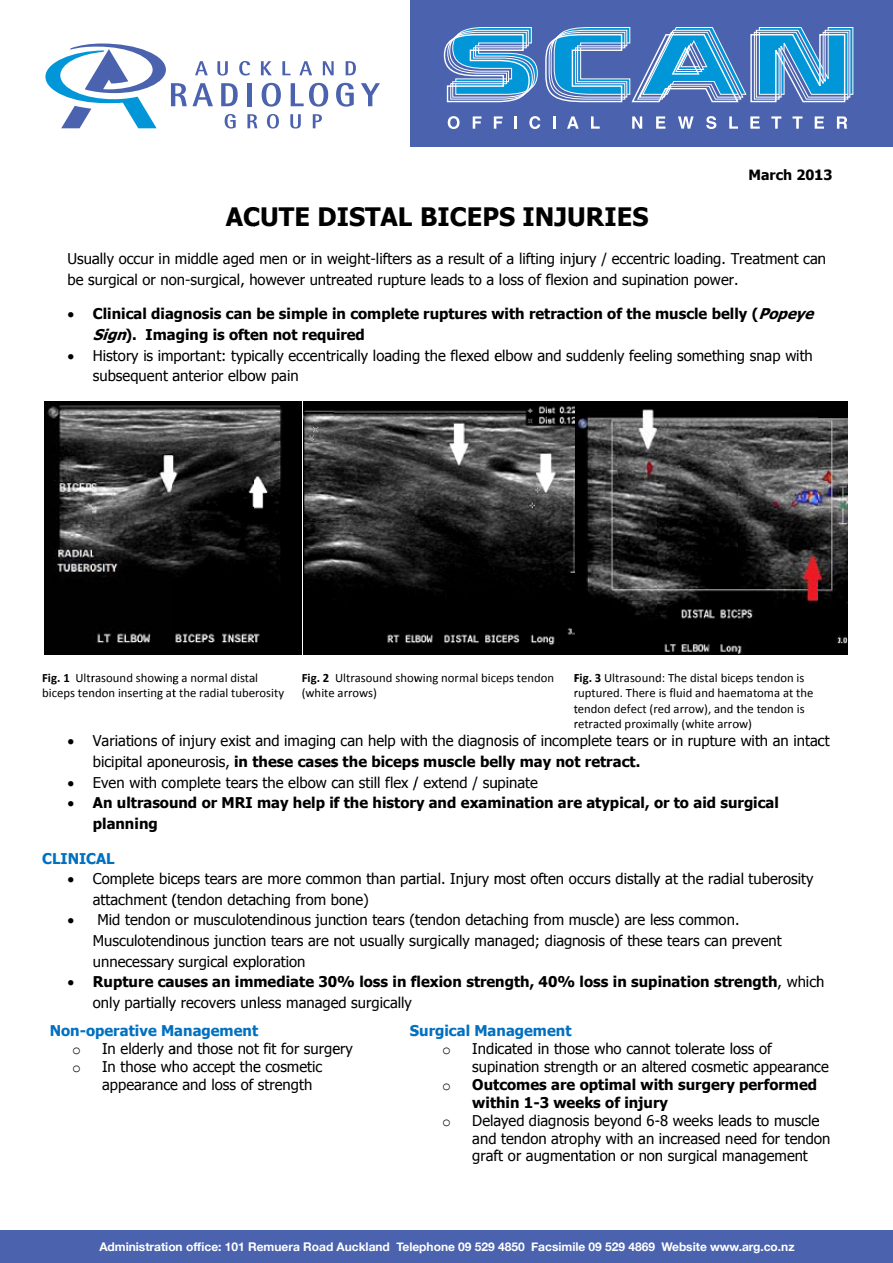
<style>
.page{position:relative;width:893px;height:1263px;background:#fff}
.page>*{position:absolute;margin:0;border:0;box-sizing:border-box;transform-origin:0 0}
.t1{font:700 25.35px "Tahoma";color:#000}
.t2{font:14.85px/20.5px "Tahoma";color:#000}
.t3{font:700 14.85px/20.5px "Tahoma";color:#000}
.t4{font:700 14.85px "Tahoma";color:#0070c0}
.t5{font:14.85px "Symbol";color:#000}
.t6{font:14.85px/17.9px "Courier New";color:#000}
.t7{font:700 14.1px "Tahoma";color:#000}
.t8{font:12.75px/15.5px "Calibri";color:#000}
.t9{font:700 12px "Helvetica Neue";color:#fff}
.s1{font-weight:700}
.s2{font-weight:700;font-style:italic}
.s3{font-weight:400}
</style>
<div class="page">
<div style="left:411px;top:0;width:482px;height:147px;background:#4b63ae"></div>
<svg style="left:448px;top:116px;width:12px;height:13px"></svg>
<svg style="left:473px;top:116px;width:8px;height:13px"></svg>
<svg style="left:494px;top:116px;width:9px;height:13px"></svg>
<svg style="left:514px;top:116px;width:3px;height:13px"></svg>
<svg style="left:529px;top:116px;width:11px;height:13px"></svg>
<svg style="left:553px;top:116px;width:2px;height:13px"></svg>
<svg style="left:567px;top:116px;width:12px;height:13px"></svg>
<svg style="left:591px;top:116px;width:9px;height:13px"></svg>
<svg style="left:632px;top:116px;width:10px;height:13px"></svg>
<svg style="left:656px;top:116px;width:9px;height:13px"></svg>
<svg style="left:678px;top:116px;width:16px;height:13px"></svg>
<svg style="left:706px;top:116px;width:10px;height:13px"></svg>
<svg style="left:729px;top:116px;width:9px;height:13px"></svg>
<svg style="left:750px;top:116px;width:10px;height:13px"></svg>
<svg style="left:771px;top:116px;width:10px;height:13px"></svg>
<svg style="left:792px;top:116px;width:10px;height:13px"></svg>
<svg style="left:815px;top:116px;width:9px;height:13px"></svg>
<svg style="left:837px;top:116px;width:10px;height:13px"></svg>
<svg style="left:45px;top:44px;width:335px;height:85px"></svg>
<svg style="left:443px;top:27px;width:411px;height:76px"></svg>
<div style="left:0;top:1229px;width:893px;height:34px;background:#4b63ae"></div>
<img style="left:44px;top:401px;width:258px;height:253px">
<img style="left:304px;top:401px;width:270px;height:253px">
<img style="left:576px;top:401px;width:271px;height:254px">
<h1 class="t1" style="left:226px;top:198px;width:424px">ACUTE DISTAL BICEPS INJURIES</h1>
<p class="t7" style="left:748px;top:165px;width:85px">March 2013</p>
<p class="t2" style="left:68px;top:248px;width:760px">Usually occur in middle aged men or in weight-lifters as a result of a lifting injury / eccentric loading. Treatment can be surgical or non-surgical, however untreated rupture leads to a loss of flexion and supination power.</p>
<p class="t5" style="left:68px;top:304px;width:8px">•</p>
<p class="t5" style="left:68px;top:346px;width:8px">•</p>
<p class="t2" style="left:93px;top:303px;width:728px"><span class="s1">Clinical diagnosis can be simple in complete ruptures with retraction of the muscle belly (</span> <span class="s2">Popeye Sign</span><span class="s1">) . I maging is often not required<br></span>History is important: typically eccentrically loading the flexed elbow and suddenly feeling something snap with subsequent anterior elbow pain</p>
<p class="t8" style="left:42px;top:669px;width:243px"><span class="s1">Fig. 1</span> Ultrasound showing a normal distal biceps tendon inserting at the radial tuberosity</p>
<p class="t8" style="left:302px;top:669px;width:254px"><span class="s1">Fig. 2</span> Ultrasound showing normal biceps tendon (white arrows)</p>
<p class="t8" style="left:574px;top:669px;width:241px"><span class="s1">Fig. 3</span> Ultrasound: The distal biceps tendon is ruptured. There is fluid and haematoma at the tendon defect (red arrow), and the tendon is retracted proximally (white arrow)</p>
<p class="t5" style="left:68px;top:731px;width:8px">•</p>
<p class="t2" style="left:93px;top:730px;width:738px">Variations of injury exist and imaging can help with the diagnosis of incomplete tears or in rupture with an intact bicipital aponeurosis, <span class="s1">in these cases the biceps muscle belly may not retract.<br></span>Even with complete tears the elbow can still flex / extend / supinate</p>
<p class="t3" style="left:93px;top:792px;width:687px">An ultrasound or MRI may help if the history and examination are atypical, or to aid surgical planning</p>
<p class="t4" style="left:42px;top:848px;width:74px">CLINICAL</p>
<p class="t5" style="left:68px;top:869px;width:8px">•</p>
<p class="t5" style="left:68px;top:910px;width:8px">•</p>
<p class="t2" style="left:93px;top:868px;width:722px">Complete biceps tears are more common than partial. Injury most often occurs distally at the radial tuberosity</p>
<p class="t2" style="left:93px;top:888px;width:277px">attachment (tendon detaching from bone)</p>
<p class="t2" style="left:97px;top:909px;width:644px">Mid tendon or musculotendinous junction tears (tendon detaching from muscle) are less common.</p>
<p class="t2" style="left:93px;top:929px;width:690px">Musculotendinous junction tears are not usually surgically managed; diagnosis of these tears can prevent</p>
<p class="t2" style="left:93px;top:950px;width:214px">unnecessary surgical exploration</p>
<p class="t3" style="left:93px;top:970px;width:733px">Rupture causes an immediate 30% loss in flexion strength, 40% loss in supination strength<span class="s3">, which</span></p>
<p class="t2" style="left:93px;top:991px;width:321px">only partially recovers unless managed surgically</p>
<p class="t2" style="left:102px;top:1039px;width:252px;line-height:17.9px">In elderly and those not fit for surgery<br>In those who accept the cosmetic appearance and loss of strength</p>
<p class="t5" style="left:68px;top:972px;width:8px">•</p>
<p class="t4" style="left:50px;top:1020px;width:210px">Non-operative Management</p>
<p class="t6" style="left:72px;top:1040px;width:10px">o o</p>
<p class="t4" style="left:410px;top:1020px;width:163px">Surgical Management</p>
<p class="t6" style="left:442px;top:1040px;width:10px">o</p>
<p class="t2" style="left:472px;top:1039px;width:358px;line-height:17.9px">Indicated in those who cannot tolerate loss of supination strength or an altered cosmetic appearance</p>
<p class="t6" style="left:442px;top:1076px;width:10px">o</p>
<p class="t3" style="left:472px;top:1075px;width:346px;line-height:17.9px">Outcomes are optimal with surgery performed within 1-3 weeks of injury</p>
<p class="t6" style="left:442px;top:1111px;width:10px">o</p>
<p class="t2" style="left:472px;top:1110px;width:360px;line-height:17.9px">Delayed diagnosis beyond 6-8 weeks leads to muscle and tendon atrophy with an increased need for tendon graft or augmentation or non surgical management</p>
<p class="t9" style="left:99px;top:1239px;width:697px">Administration office: 101 Remuera Road Auckland Telephone 09 529 4850 Facsimile 09 529 4869 Website www.arg.co.nz</p>
</div>
